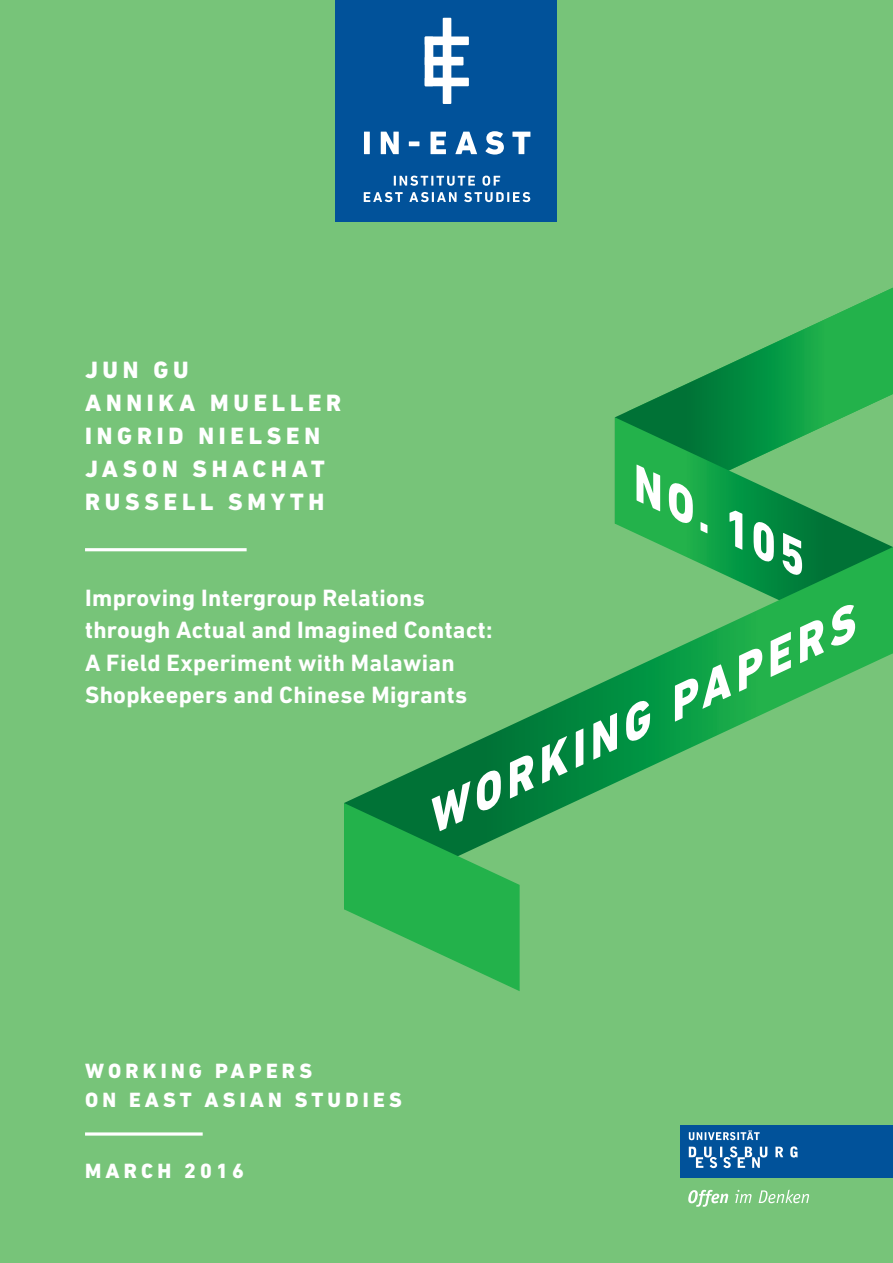
<style>
.page{position:relative;width:893px;height:1263px;background:#77c479}
.page>*{position:absolute;margin:0;border:0;box-sizing:border-box;transform-origin:0 0}
.t1{font:italic 800 48px "DIN Next LT Pro";color:#fff}
.t2{font:700 24px/32.4px "DIN Next LT Pro";letter-spacing:.015em;color:#fff}
.t3{font:800 24px/33px "DIN Next LT Pro";letter-spacing:.2em;color:#fff}
.t4{font:800 21px/28.5px "DIN Next LT Pro";letter-spacing:.2em;color:#fff}
</style>
<div class="page">
<svg style="left:688px;top:1190px;width:40px;height:17px"></svg>
<svg style="left:735px;top:1190px;width:16px;height:13px"></svg>
<svg style="left:759px;top:1190px;width:50px;height:13px"></svg>
<div style="left:680px;top:1124px;width:213px;height:53px;background:#01529a"></div>
<svg style="left:689px;top:1146px;width:108px;height:22px"></svg>
<svg style="left:689px;top:1130px;width:71px;height:10px"></svg>
<svg style="left:616px;top:288px;width:277px;height:129px"></svg>
<svg style="left:615px;top:417px;width:278px;height:130px"></svg>
<svg style="left:344px;top:547px;width:549px;height:280px"></svg>
<svg style="left:344px;top:803px;width:176px;height:188px"></svg>
<div style="left:336px;top:0;width:221px;height:221px;background:#01529a"></div>
<div style="left:425px;top:37px;width:44px;height:8px;background:#fff"></div>
<div style="left:425px;top:57px;width:38px;height:8px;background:#fff"></div>
<div style="left:425px;top:78px;width:44px;height:8px;background:#fff"></div>
<div style="left:425px;top:37px;width:8px;height:49px;background:#fff"></div>
<div style="left:443px;top:18px;width:8px;height:86px;background:#fff"></div>
<svg style="left:364px;top:192px;width:166px;height:10px"></svg>
<svg style="left:394px;top:176px;width:106px;height:10px"></svg>
<svg style="left:364px;top:131px;width:166px;height:24px"></svg>
<svg style="left:892px;top:547px;width:1px;height:106px"></svg>
<hr style="left:85px;top:548px;width:162px;height:3px;background:#fff">
<hr style="left:85px;top:1132px;width:118px;height:3px;background:#fff">
<p class="t3" style="left:85px;top:353px;width:105px">JUN GU<br>ANNIKA</p>
<p class="t3" style="left:210px;top:386px;width:115px">MUELLER</p>
<p class="t3" style="left:85px;top:419px;width:241px;text-indent:164px">LSE N<br>JAS ON SHACHAT<br>RUSSE</p>
<p class="t3" style="left:85px;top:419px;width:48px">INGRI</p>
<p class="t3" style="left:169px;top:419px;width:46px">D NIE</p>
<h1 class="t1" style="left:653px;top:459px;width:189px;rotate:25deg">no. 105</h1>
<h1 class="t1" style="left:412px;top:795px;width:470px;rotate:-25deg">WORKING PAPERS</h1>
<p class="t3" style="left:182px;top:485px;width:144px">LL SM YTH</p>
<p class="t2" style="left:85px;top:582px;width:409px">Improving Intergroup Relations through Actual and Imagined Contact:<br>A Field Experiment with Malawian Shopkeepers and Chinese Migrants</p>
<p class="t4" style="left:85px;top:1057px;width:55px">WORKI</p>
<p class="t4" style="left:85px;top:1057px;width:163px;text-indent:86px">NG PAPERS<br>ON EAS T ASIA</p>
<p class="t4" style="left:268px;top:1085px;width:108px">N STUDIES</p>
<p class="t4" style="left:85px;top:1156px;width:160px">MAR CH 2016</p>
</div>
